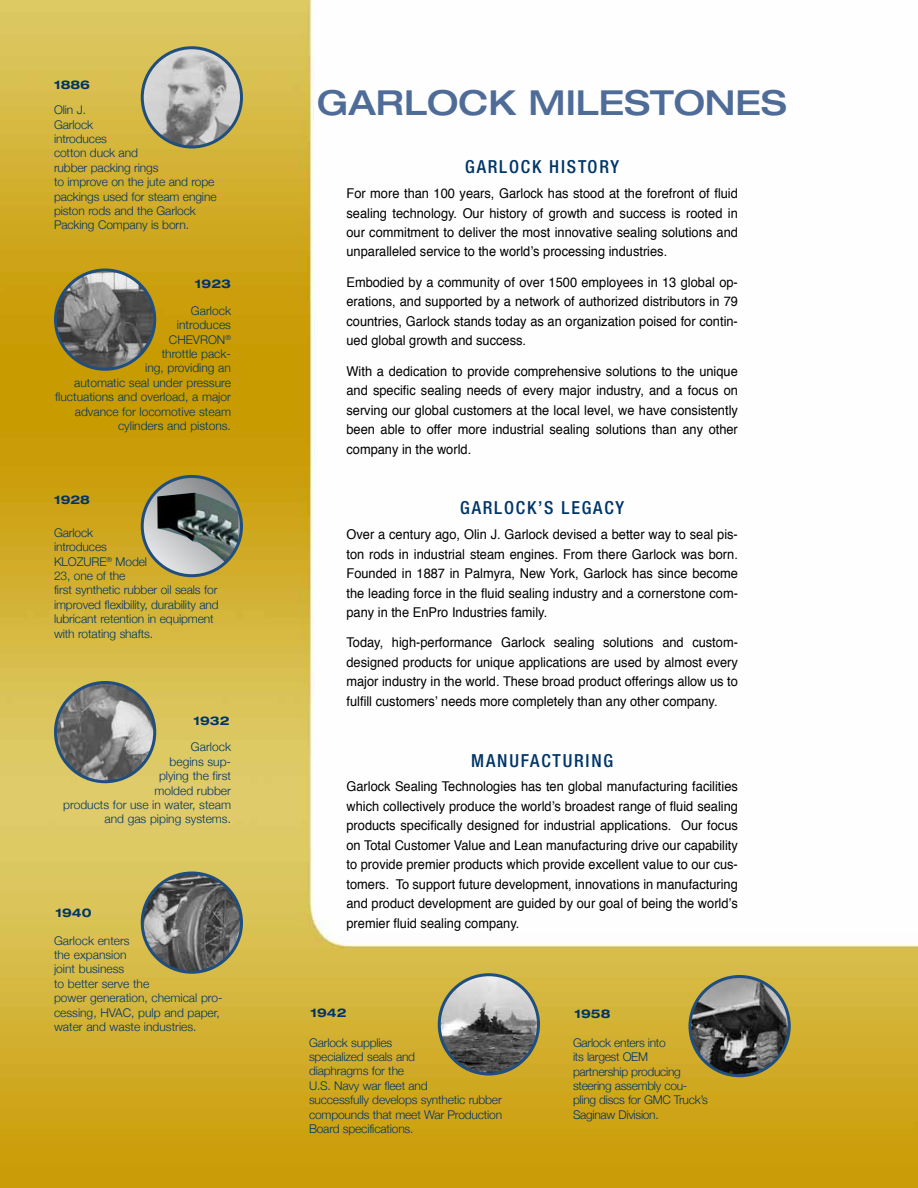
<style>
.page{position:relative;width:918px;height:1188px;background:#fff}
.page>*{position:absolute;margin:0;border:0;box-sizing:border-box;transform-origin:0 0}
.t1{font:500 expanded 34.5px "Helvetica Neue";color:#4f6c98}
.t2{font:500 condensed 18px "Helvetica Neue";letter-spacing:.1em;color:#003568}
.t3{font:13.5px/19.5px "Helvetica";color:#000;text-align:justify;scale:.95 1}
.t4{font:300 12px/14.4px "Helvetica Neue";letter-spacing:-.01em;color:#003568}
.t5{font:700 expanded 12px "Helvetica Neue";color:#003568}
</style>
<div class="page">
<img style="left:0;top:0;width:918px;height:1188px">
<img style="left:142px;top:48px;width:100px;height:99px;border-radius:50px">
<div style="left:141px;top:46px;width:102px;height:102px;border:3px solid #204e7e;border-radius:50%"></div>
<img style="left:56px;top:270px;width:99px;height:99px;border-radius:50px">
<div style="left:54px;top:269px;width:102px;height:102px;border:3px solid #204e7e;border-radius:50%"></div>
<svg style="left:142px;top:476px;width:100px;height:100px;background:#a2aab2"></svg>
<img style="left:157px;top:493px;width:81px;height:70px">
<div style="left:141px;top:475px;width:102px;height:102px;border:3px solid #204e7e;border-radius:50%"></div>
<img style="left:56px;top:682px;width:99px;height:100px;border-radius:50px">
<div style="left:54px;top:681px;width:102px;height:102px;border:3px solid #204e7e;border-radius:50%"></div>
<img style="left:142px;top:873px;width:100px;height:99px;border-radius:50px">
<div style="left:141px;top:872px;width:102px;height:102px;border:3px solid #204e7e;border-radius:50%"></div>
<img style="left:439px;top:975px;width:99px;height:99px;border-radius:50px">
<div style="left:438px;top:973px;width:102px;height:103px;border:3px solid #204e7e;border-radius:50%"></div>
<img style="left:690px;top:976px;width:99px;height:100px;border-radius:50px">
<div style="left:688px;top:975px;width:103px;height:102px;border:3px solid #204e7e;border-radius:50%"></div>
<p class="t5" style="left:54px;top:77px;width:38px">1886</p>
<p class="t4" style="left:54px;top:102px;width:164px">Olin J.<br>Garlock<br>introduces<br>cotton duck and<br>rubber packing rings<br>to improve on the jute and rope packings used for steam engine piston rods and the Garlock<br>Packing Company is born.</p>
<p class="t5" style="left:195px;top:276px;width:38px">1923</p>
<p class="t4" style="left:55px;top:303px;width:177px;text-align:right">Garlock<br>introduces<br>CHEVRON<sup>®<br></sup>throttle pack-<br>ing, providing an<br>automatic seal under pressure fluctuations and overload, a major advance for locomotive steam cylinders and pistons.</p>
<p class="t5" style="left:54px;top:492px;width:38px">1928</p>
<p class="t4" style="left:54px;top:525px;width:166px">Garlock<br>introduces<br>KLOZURE<sup>®</sup> Model<br>23, one of the<br>first synthetic rubber oil seals for improved flexibility, durability and lubricant retention in equipment with rotating shafts.</p>
<p class="t5" style="left:193px;top:713px;width:38px">1932</p>
<p class="t4" style="left:63px;top:740px;width:169px;text-align:right">Garlock<br>begins sup-<br>plying the first<br>molded rubber<br>products for use in water, steam and gas piping systems.</p>
<p class="t5" style="left:56px;top:905px;width:38px">1940</p>
<p class="t4" style="left:54px;top:933px;width:170px">Garlock enters<br>the expansion<br>joint business<br>to better serve the<br>power generation, chemical pro&shy;cessing, HVAC, pulp and paper, water and waste industries.</p>
<h1 class="t1" style="left:317px;top:82px;width:471px">GARLOCK MILESTONES</h1>
<h2 class="t2" style="left:465px;top:156px;width:156px">GARLOCK HISTORY</h2>
<p class="t3" style="left:346px;top:184px;width:414px">For more than 100 years, Garlock has stood at the forefront of fluid sealing technology. Our history of growth and success is rooted in our commitment to deliver the most innovative sealing solutions and unparalleled service to the world’s processing industries.</p>
<p class="t3" style="left:346px;top:273px;width:414px">Embodied by a community of over 1500 employees in 13 global op&shy;erations, and supported by a network of authorized distributors in 79 countries, Garlock stands today as an organization poised for contin&shy;ued global growth and success.</p>
<p class="t3" style="left:346px;top:361px;width:414px">With a dedication to provide comprehensive solutions to the unique and specific sealing needs of every major industry, and a focus on serving our global customers at the local level, we have consistently been able to offer more industrial sealing solutions than any other company in the world.</p>
<h2 class="t2" style="left:460px;top:497px;width:165px">GARLOCK’S LEGACY</h2>
<p class="t3" style="left:346px;top:525px;width:414px">Over a century ago, Olin J. Garlock devised a better way to seal pis&shy;ton rods in industrial steam engines. From there Garlock was born.<br>Founded in 1887 in Palmyra, New York, Garlock has since become the leading force in the fluid sealing industry and a cornerstone com&shy;pany in the EnPro Industries family.</p>
<p class="t3" style="left:346px;top:633px;width:414px">Today, high-performance Garlock sealing solutions and custom&shy;designed products for unique applications are used by almost every major industry in the world. These broad product offerings allow us to fulfill customers’ needs more completely than any other company.</p>
<h2 class="t2" style="left:471px;top:749px;width:143px">MANUFACTURING</h2>
<p class="t3" style="left:346px;top:777px;width:414px">Garlock Sealing Technologies has ten global manufacturing facilities which collectively produce the world’s broadest range of fluid sealing products specifically designed for industrial applications. Our focus on Total Customer Value and Lean manufacturing drive our capability to provide premier products which provide excellent value to our cus&shy;tomers. To support future development, innovations in manufacturing and product development are guided by our goal of being the world’s premier fluid sealing company.</p>
<p class="t5" style="left:310px;top:1006px;width:38px">1942</p>
<p class="t4" style="left:309px;top:1035px;width:195px">Garlock supplies<br>specialized seals and<br>diaphragms for the<br>U.S. Navy war fleet and<br>successfully develops synthetic rubber compounds that meet War Production<br>Board specifications.</p>
<p class="t5" style="left:574px;top:1006px;width:38px">1958</p>
<p class="t4" style="left:573px;top:1035px;width:136px">Garlock enters into<br>its largest OEM<br>partnership producing steering assembly cou&shy;pling discs for GMC Truck’s<br>Saginaw Division.</p>
</div>
